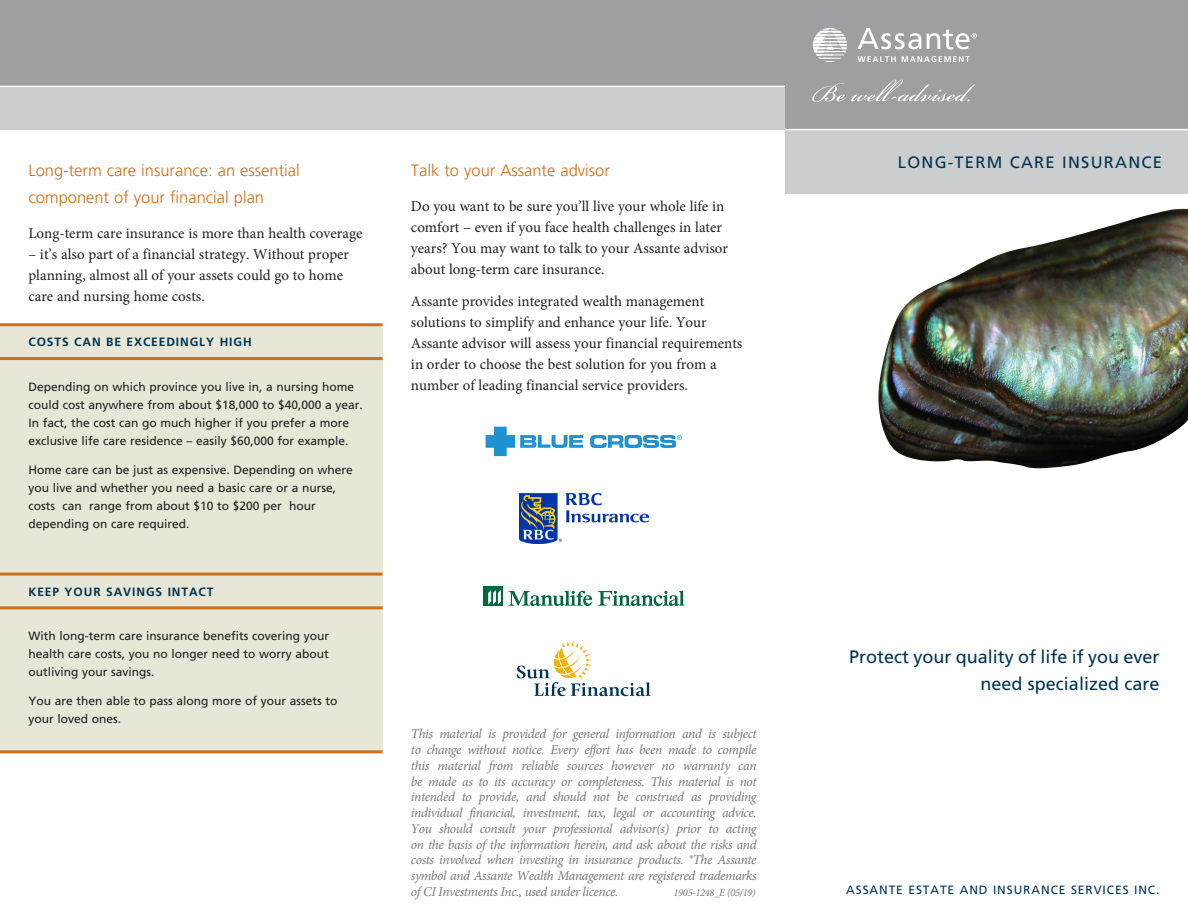
<style>
.page{position:relative;width:1188px;height:918px;background:#fff}
.page>*{position:absolute;margin:0;border:0;box-sizing:border-box;transform-origin:0 0}
.text{font:18px/27px "Frutiger";color:#003552;text-align:right}
.Subheads{font:300 16.5px/27px "Frutiger";color:#d06f18}
.Brochure_Header{font:16.5px "Frutiger";letter-spacing:.075em;color:#003552}
.body_copy{font:15px/21px "Minion Pro";color:#231f20}
.t1{font:italic 13.5px/15.8px "Minion Pro";letter-spacing:-.03em;color:#76787b;text-align:justify}
.Inside_box{font:12px/18px "Frutiger";color:#231f20}
.t2{font:700 12px "Frutiger";letter-spacing:.075em;color:#003552}
.t3{font:12px "Frutiger";letter-spacing:.075em;color:#003552}
.t4{font:italic 10.5px "Minion Pro";letter-spacing:-.03em;color:#76787b}
</style>
<div class="page">
<div style="left:0;top:325px;width:382px;height:427px;background:#e7e6d7"></div>
<img style="left:878px;top:209px;width:310px;height:259px">
<div style="left:785px;top:130px;width:403px;height:64px;background:#cccdcf"></div>
<div style="left:0;top:0;width:1188px;height:130px;background:#9d9fa2"></div>
<hr style="left:785px;top:129px;width:403px;height:1px;background:#fff">
<svg style="left:812px;top:80px;width:163px;height:22px"></svg>
<svg style="left:813px;top:28px;width:34px;height:34px"></svg>
<svg style="left:858px;top:28px;width:63px;height:21px"></svg>
<svg style="left:858px;top:56px;width:38px;height:6px"></svg>
<svg style="left:902px;top:56px;width:68px;height:6px"></svg>
<svg style="left:927px;top:29px;width:50px;height:21px"></svg>
<div style="left:0;top:86px;width:785px;height:44px;background:#cccdcf"></div>
<hr style="left:0;top:86px;width:785px;height:1px;background:#fff">
<hr style="left:0;top:323px;width:382px;height:3px;background:#d06f18">
<hr style="left:0;top:357px;width:382px;height:3px;background:#d06f18">
<hr style="left:0;top:573px;width:382px;height:3px;background:#d06f18">
<hr style="left:0;top:606px;width:382px;height:3px;background:#d06f18">
<hr style="left:0;top:750px;width:382px;height:3px;background:#d06f18">
<svg style="left:508px;top:591px;width:84px;height:15px"></svg>
<svg style="left:598px;top:591px;width:86px;height:15px"></svg>
<div style="left:483px;top:586px;width:20px;height:20px;background:#00693f"></div>
<svg style="left:488px;top:590px;width:13px;height:15px"></svg>
<svg style="left:517px;top:641px;width:133px;height:55px"></svg>
<img style="left:519px;top:493px;width:129px;height:51px">
<svg style="left:486px;top:427px;width:97px;height:29px"></svg>
<svg style="left:590px;top:435px;width:92px;height:13px"></svg>
<p class="Subheads" style="left:28px;top:157px;width:273px">Long-term care insurance: an essential component of your financial plan</p>
<p class="body_copy" style="left:28px;top:223px;width:335px">Long-term care insurance is more than health coverage</p>
<p class="body_copy" style="left:28px;top:244px;width:322px">– it’s also part of a financial strategy. Without proper planning, almost all of your assets could go to home care and nursing home costs.</p>
<p class="t2" style="left:28px;top:335px;width:225px">COSTS CAN BE EXCEEDINGLY HIGH</p>
<p class="Subheads" style="left:411px;top:157px;width:200px">Talk to your Assante advisor</p>
<p class="body_copy" style="left:411px;top:196px;width:319px">Do you want to be sure you’ll live your whole life in comfort – even if you face health challenges in later years? You may want to talk to your Assante advisor about long-term care insurance.</p>
<p class="body_copy" style="left:411px;top:290px;width:333px">Assante provides integrated wealth management solutions to simplify and enhance your life. Your Assante advisor will assess your financial requirements in order to choose the best solution for you from a</p>
<p class="Inside_box" style="left:28px;top:378px;width:327px">Depending on which province you live in, a nursing home</p>
<p class="body_copy" style="left:411px;top:374px;width:278px">number of leading financial service providers.</p>
<p class="Inside_box" style="left:28px;top:396px;width:336px">could cost anywhere from about $18,000 to $40,000 a year.<br>In fact, the cost can go much higher if you prefer a more exclusive life care residence – easily $60,000 for example.</p>
<p class="Inside_box" style="left:28px;top:461px;width:326px">Home care can be just as expensive. Depending on where you live and whether you need a basic care or a nurse, costs can range from about $10 to $200 per hour depending on care required.</p>
<p class="t2" style="left:28px;top:584px;width:187px">KEEP YOUR SAVINGS INTACT</p>
<p class="Inside_box" style="left:28px;top:627px;width:302px;text-align:justify">With long-term care insurance benefits covering your health care costs, you no longer need to worry about outliving your savings.</p>
<p class="Inside_box" style="left:28px;top:692px;width:311px">You are then able to pass along more of your assets to your loved ones.</p>
<p class="t1" style="left:411px;top:726px;width:347px">This material is provided for general information and is subject to change without notice. Every effort has been made to compile this material from reliable sources however no warranty can be made as to its accuracy or completeness. This material is not intended to provide, and should not be construed as providing individual financial, investment, tax, legal or accounting advice.<br>You should consult your professional advisor(s) prior to acting on the basis of the information herein, and ask about the risks and costs involved when investing in insurance products. ®The Assante symbol and Assante Wealth Management are registered trademarks of CI Investments Inc., used under licence.</p>
<p class="t4" style="left:674px;top:885px;width:84px">1905-1248_E (05/19)</p>
<p class="Brochure_Header" style="left:898px;top:153px;width:266px">LONG-TERM CARE INSURANCE</p>
<p class="text" style="left:849px;top:643px;width:312px">Protect your quality of life if you ever need specialized care</p>
<p class="t3" style="left:846px;top:882px;width:315px">ASSANTE ESTATE AND INSURANCE SERVICES INC.</p>
</div>
